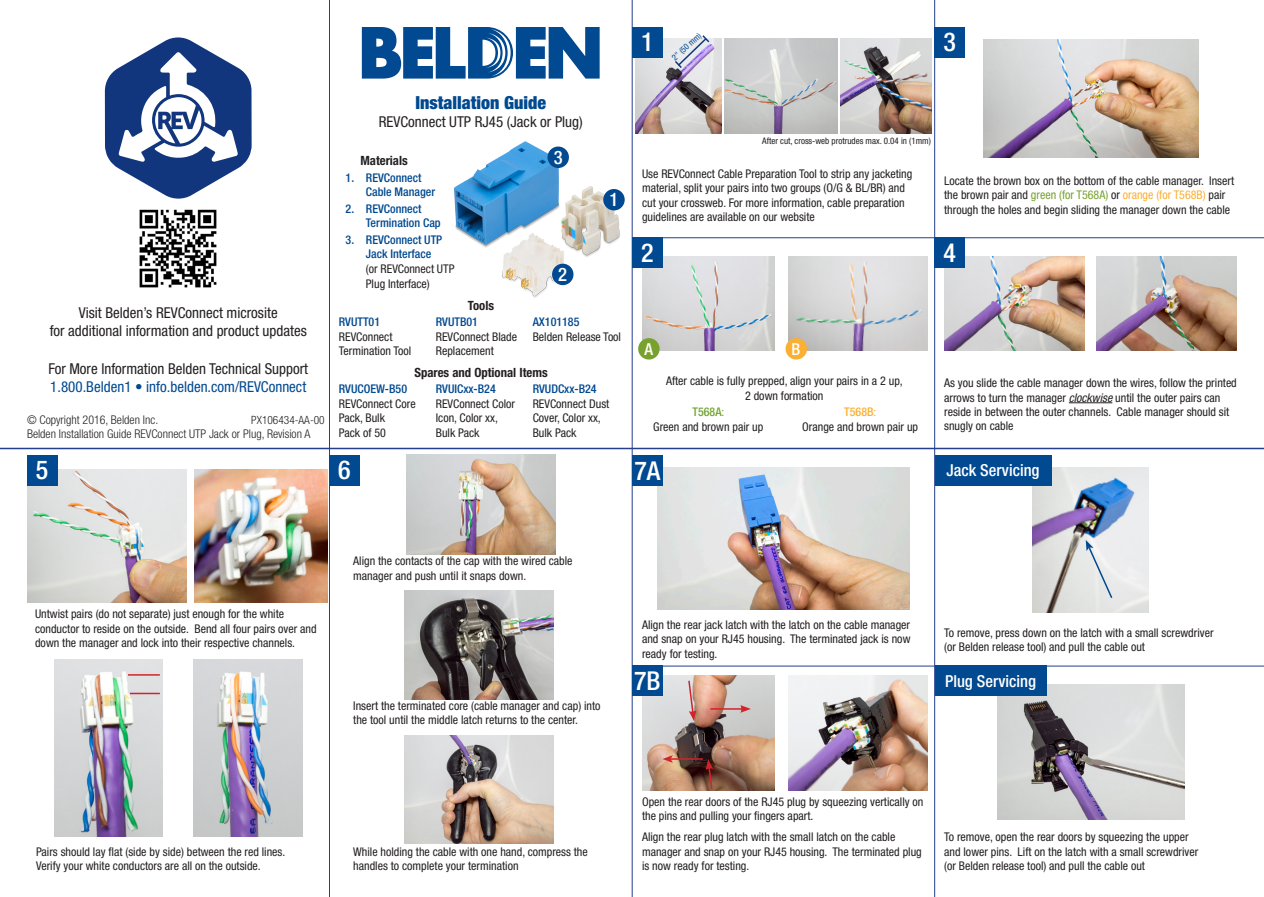
<style>
.page{position:relative;width:1264px;height:897px;background:#fff}
.page>*{position:absolute;margin:0;border:0;box-sizing:border-box;transform-origin:0 0}
.t1{font:500 condensed 26.1px "Helvetica Neue LT Std";color:#fff}
.t2{font:500 condensed 18.6px "Helvetica Neue LT Std";color:#fff}
.t3{font:900 condensed 18px "Helvetica Neue LT Std";color:#014990}
.t4{font:500 condensed 16.5px "Helvetica Neue LT Std";color:#fff}
.t5{font:condensed 15px/18px "Helvetica Neue LT Std";color:#231f20;text-align:center}
.t6{font:condensed 15px "Helvetica Neue LT Std";color:#014990}
.t7{font:700 condensed 12.75px "Helvetica Neue LT Std";color:#231f20}
.t8{font:condensed 12px/14.4px "Helvetica Neue LT Std";color:#231f20}
.Note_footer{font:300 condensed 12px "Helvetica Neue LT Std";color:#231f20}
.t9{font:500 condensed 12px/14.4px "Helvetica Neue LT Std";color:#014990}
.Note_footer-2{font:300 condensed 11.4px "Helvetica Neue LT Std";color:#231f20}
.t10{font:condensed 9px "Helvetica Neue LT Std";color:#231f20}
.t11{font:condensed 8.55px "Helvetica Neue LT Std";color:#014990}
.s1{font-weight:500;color:#014990}
.s2{color:#78a22d}
.s3{color:#fbb033}
.s4{font-weight:500;color:#73a432}
.s5{color:#73a432}
.s6{font-weight:500;color:#fbb033}
.s7{font-style:italic}
</style>
<div class="page">
<img style="left:139px;top:209px;width:78px;height:79px">
<svg style="left:362px;top:27px;width:237px;height:52px"></svg>
<svg style="left:105px;top:37px;width:147px;height:161px"></svg>
<img style="left:454px;top:137px;width:178px;height:164px">
<div style="left:603px;top:189px;width:22px;height:21px;background:#014990;border-radius:50%"></div>
<div style="left:552px;top:264px;width:21px;height:21px;background:#014990;border-radius:50%"></div>
<div style="left:547px;top:146px;width:22px;height:22px;background:#014990;border-radius:50%"></div>
<hr style="left:329px;top:0;width:1px;height:896px;background:#253f8e">
<hr style="left:632px;top:0;width:1px;height:896px;background:#253f8e">
<hr style="left:934px;top:0;width:1px;height:896px;background:#253f8e">
<hr style="left:0;top:447px;width:1264px;height:2px;background:#253f8e">
<img style="left:657px;top:467px;width:252px;height:142px">
<img style="left:997px;top:684px;width:187px;height:135px">
<div style="left:632px;top:455px;width:30px;height:30px;background:#014990"></div>
<div style="left:329px;top:455px;width:30px;height:30px;background:#014990"></div>
<img style="left:642px;top:675px;width:132px;height:115px">
<img style="left:788px;top:675px;width:139px;height:115px">
<hr style="left:632px;top:665px;width:632px;height:1px;background:#253f8e">
<div style="left:632px;top:665px;width:30px;height:30px;background:#014990"></div>
<div style="left:935px;top:665px;width:111px;height:30px;background:#014990"></div>
<img style="left:1032px;top:467px;width:116px;height:145px">
<img style="left:406px;top:455px;width:149px;height:99px">
<img style="left:405px;top:590px;width:149px;height:109px">
<img style="left:405px;top:735px;width:149px;height:108px">
<div style="left:935px;top:455px;width:116px;height:30px;background:#014990"></div>
<svg style="left:1085px;top:540px;width:28px;height:59px;background:#dae0e4"></svg>
<img style="left:27px;top:469px;width:160px;height:133px">
<img style="left:194px;top:469px;width:133px;height:133px">
<div style="left:27px;top:455px;width:30px;height:30px;background:#014990"></div>
<img style="left:54px;top:659px;width:109px;height:177px">
<img style="left:194px;top:659px;width:108px;height:177px">
<hr style="left:128px;top:674px;width:32px;height:1px;background:#d1232a">
<hr style="left:130px;top:692px;width:30px;height:2px;background:#d1232a">
<img style="left:944px;top:256px;width:140px;height:95px">
<img style="left:1096px;top:256px;width:141px;height:95px">
<img style="left:635px;top:39px;width:86px;height:94px">
<div style="left:632px;top:27px;width:30px;height:30px;background:#014990"></div>
<div style="left:935px;top:27px;width:30px;height:30px;background:#014990"></div>
<img style="left:840px;top:39px;width:92px;height:94px">
<img style="left:642px;top:256px;width:132px;height:95px">
<img style="left:788px;top:256px;width:139px;height:95px">
<img style="left:724px;top:39px;width:113px;height:94px">
<div style="left:638px;top:338px;width:21px;height:21px;background:#78a22d;border-radius:50%"></div>
<div style="left:785px;top:338px;width:22px;height:21px;background:#fbb033;border-radius:50%"></div>
<hr style="left:632px;top:237px;width:632px;height:1px;background:#253f8e">
<hr style="left:1068px;top:402px;width:44px;height:1px;background:#231f20">
<div style="left:632px;top:237px;width:30px;height:30px;background:#014990"></div>
<div style="left:935px;top:237px;width:30px;height:30px;background:#014990"></div>
<img style="left:983px;top:39px;width:215px;height:118px">
<svg style="left:673px;top:35px;width:38px;height:35px"></svg>
<svg style="left:687px;top:679px;width:9px;height:42px"></svg>
<svg style="left:705px;top:759px;width:8px;height:31px"></svg>
<hr style="left:710px;top:708px;width:32px;height:1px;background:#d1232a">
<svg style="left:740px;top:705px;width:11px;height:7px"></svg>
<hr style="left:670px;top:758px;width:33px;height:1px;background:#d1232a">
<svg style="left:662px;top:755px;width:11px;height:7px"></svg>
<p class="t5" style="left:50px;top:303px;width:259px">Visit Belden’s REVConnect microsite<br>for additional information and product updates</p>
<p class="t5" style="left:48px;top:360px;width:261px">For More Information Belden Technical Support</p>
<p class="t6" style="left:50px;top:378px;width:257px">1.800.Belden1 • info.belden.com/REVConnect</p>
<p class="Note_footer" style="left:27px;top:412px;width:133px">© Copyright 2016, Belden Inc.</p>
<p class="Note_footer-2" style="left:251px;top:413px;width:75px">PX106434-AA-00</p>
<p class="Note_footer" style="left:27px;top:427px;width:285px">Belden Installation Guide REVConnect UTP Jack or Plug, Revision A</p>
<p class="t3" style="left:415px;top:92px;width:132px">Installation Guide</p>
<p class="t5" style="left:379px;top:113px;width:206px">REVConnect UTP RJ45 (Jack or Plug)</p>
<p class="t7" style="left:360px;top:153px;width:49px">Materials</p>
<p class="t9" style="left:366px;top:170px;width:71px;text-indent:-20px">1. REVConnect<br>Cable Manager</p>
<p class="t9" style="left:366px;top:201px;width:76px;text-indent:-20px">2. REVConnect<br>Termination Cap</p>
<p class="t8" style="left:366px;top:232px;width:90px;text-indent:-20px"><span class="s1">3. REVConnect UTP<br>Jack Interface<br></span>(or REVConnect UTP<br>Plug Interface)</p>
<p class="t7" style="left:468px;top:297px;width:28px">Tools</p>
<p class="t8" style="left:339px;top:315px;width:74px"><span class="s1">RVUTT01<br></span>REVConnect<br>Termination Tool</p>
<p class="t8" style="left:436px;top:315px;width:83px"><span class="s1">RVUTB01<br></span>REVConnect Blade<br>Replacement</p>
<p class="t8" style="left:533px;top:315px;width:90px"><span class="s1">AX101185<br></span>Belden Release Tool</p>
<p class="t7" style="left:414px;top:364px;width:135px">Spares and Optional Items</p>
<p class="t8" style="left:339px;top:382px;width:78px"><span class="s1">RVUCOEW-B50<br></span>REVConnect Core<br>Pack, Bulk<br>Pack of 50</p>
<p class="t8" style="left:436px;top:382px;width:81px"><span class="s1">RVUICxx-B24<br></span>REVConnect Color<br>Icon, Color xx,<br>Bulk Pack</p>
<p class="t8" style="left:533px;top:382px;width:78px"><span class="s1">RVUDCxx-B24<br></span>REVConnect Dust<br>Cover, Color xx,<br>Bulk Pack</p>
<p class="t2" style="left:554px;top:146px;width:10px">3</p>
<p class="t2" style="left:609px;top:189px;width:10px">1</p>
<p class="t2" style="left:558px;top:263px;width:10px">2</p>
<p class="t11" style="left:670px;top:55px;width:38px;rotate:-42deg">2" (50 mm)</p>
<p class="t1" style="left:641px;top:26px;width:14px">1</p>
<p class="t1" style="left:943px;top:26px;width:14px">3</p>
<p class="t10" style="left:762px;top:135px;width:170px">After cut, cross-web protrudes max. 0.04 in (1mm)</p>
<p class="t8" style="left:642px;top:166px;width:272px">Use REVConnect Cable Preparation Tool to strip any jacketing material, split your pairs into two groups (O/G &amp; BL/BR) and cut your crossweb. For more information, cable preparation guidelines are available on our website</p>
<p class="t8" style="left:944px;top:173px;width:291px">Locate the brown box on the bottom of the cable manager. Insert the brown pair and <span class="s2">green (for T568A)</span> or <span class="s3">orange (for T568B)</span> pair through the holes and begin sliding the manager down the cable</p>
<p class="t1" style="left:641px;top:237px;width:14px">2</p>
<p class="t1" style="left:943px;top:237px;width:14px">4</p>
<p class="t4" style="left:644px;top:339px;width:10px">A</p>
<p class="t4" style="left:791px;top:339px;width:10px">B</p>
<p class="t8" style="left:666px;top:374px;width:238px;text-align:center">After cable is fully prepped, align your pairs in a 2 up,<br>2 down formation</p>
<p class="t8" style="left:653px;top:405px;width:112px;text-align:center"><span class="s4">T568A</span><span class="s5">:<br></span>Green and brown pair up</p>
<p class="t8" style="left:802px;top:405px;width:117px;text-align:center"><span class="s6">T568B</span><span class="s3">:<br></span>Orange and brown pair up</p>
<p class="t8" style="left:944px;top:375px;width:294px">As you slide the cable manager down the wires, follow the printed arrows to turn the manager <span class="s7">clockwise</span> until the outer pairs can reside in between the outer channels. Cable manager should sit snugly on cable</p>
<p class="t1" style="left:338px;top:454px;width:14px">6</p>
<p class="t1" style="left:634px;top:455px;width:27px">7A</p>
<p class="t1" style="left:36px;top:454px;width:14px">5</p>
<p class="t4" style="left:946px;top:460px;width:95px">Jack Servicing</p>
<p class="t8" style="left:35px;top:606px;width:283px">Untwist pairs (do not separate) just enough for the white conductor to reside on the outside. Bend all four pairs over and down the manager and lock into their respective channels.</p>
<p class="t8" style="left:36px;top:843px;width:251px">Pairs should lay flat (side by side) between the red lines.<br>Verify your white conductors are all on the outside.</p>
<p class="t8" style="left:353px;top:553px;width:221px">Align the contacts of the cap with the wired cable manager and push until it snaps down.</p>
<p class="t8" style="left:353px;top:698px;width:249px">Insert the terminated core (cable manager and cap) into the tool until the middle latch returns to the center.</p>
<p class="t8" style="left:353px;top:843px;width:236px">While holding the cable with one hand, compress the handles to complete your termination</p>
<p class="t8" style="left:642px;top:617px;width:270px;text-align:justify">Align the rear jack latch with the latch on the cable manager and snap on your RJ45 housing. The terminated jack is now ready for testing.</p>
<p class="t8" style="left:944px;top:625px;width:271px">To remove, press down on the latch with a small screwdriver (or Belden release tool) and pull the cable out</p>
<p class="t1" style="left:634px;top:665px;width:28px">7B</p>
<p class="t4" style="left:945px;top:671px;width:92px">Plug Servicing</p>
<p class="t8" style="left:642px;top:794px;width:283px">Open the rear doors of the RJ45 plug by squeezing vertically on the pins and pulling your fingers apart.</p>
<p class="t8" style="left:642px;top:829px;width:281px">Align the rear plug latch with the small latch on the cable manager and snap on your RJ45 housing. The terminated plug is now ready for testing.</p>
<p class="t8" style="left:944px;top:829px;width:256px">To remove, open the rear doors by squeezing the upper and lower pins. Lift on the latch with a small screwdriver (or Belden release tool) and pull the cable out</p>
</div>
